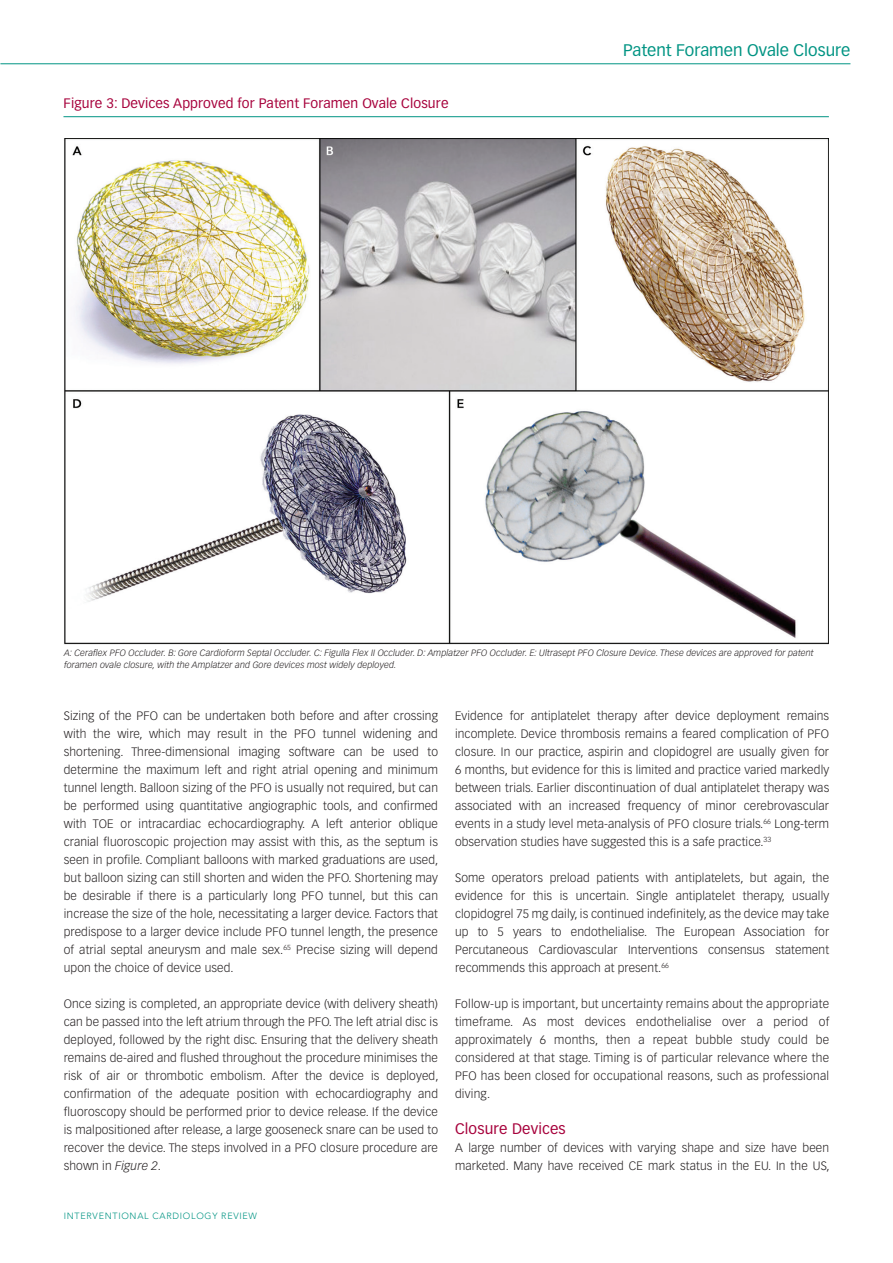
<style>
.page{position:relative;width:893px;height:1263px;background:#fff}
.page>*{position:absolute;margin:0;border:0;box-sizing:border-box;transform-origin:0 0}
.t1{font:16.5px "Vectora LT Std";color:#009483}
._09b_HEADING_B{font:15px "Vectora LT Std";letter-spacing:.01em;color:#a7023c}
._11_FIG-TABLE_HEADIN{font:13.5px "Vectora LT Std";letter-spacing:.01em;color:#a7023c}
._10_BODY_TEXT{font:300 12px/18px "Vectora LT Std";letter-spacing:.01em;color:#231f20;text-align:justify}
._11a_CAPTION_FIG-TAB{font:italic 300 9px/12px "Vectora LT Std";letter-spacing:.01em;color:#231f20}
.t2{font:300 9px "Avenir LT Std";letter-spacing:.08em;color:#009483}
.s1{font-style:italic}
</style>
<div class="page">
<hr style="left:0;top:64px;width:850px;height:1px;background:#009483">
<hr style="left:63px;top:116px;width:766px;height:1px;background:#009483">
<img style="left:64px;top:138px;width:765px;height:507px">
<p class="_11_FIG-TABLE_HEADIN" style="left:63px;top:95px;width:386px">Figure 3: Devices Approved for Patent Foramen Ovale Closure</p>
<h1 class="t1" style="left:623px;top:41px;width:229px">Patent Foramen Ovale Closure</h1>
<p class="_11a_CAPTION_FIG-TAB" style="left:64px;top:647px;width:751px">A: Ceraflex PFO Occluder. B: Gore Cardioform Septal Occluder. C: Figulla Flex II Occluder. D: Amplatzer PFO Occluder. E: Ultrasept PFO Closure Device. These devices are approved for patent foramen ovale closure, with the Amplatzer and Gore devices most widely deployed.</p>
<p class="_10_BODY_TEXT" style="left:64px;top:707px;width:376px">Sizing of the PFO can be undertaken both before and after crossing with the wire, which may result in the PFO tunnel widening and shortening. Three-dimensional imaging software can be used to determine the maximum left and right atrial opening and minimum tunnel length. Balloon sizing of the PFO is usually not required, but can be performed using quantitative angiographic tools, and confirmed with TOE or intracardiac echocardiography. A left anterior oblique cranial fluoroscopic projection may assist with this, as the septum is seen in profile. Compliant balloons with marked graduations are used, but balloon sizing can still shorten and widen the PFO. Shortening may be desirable if there is a particularly long PFO tunnel, but this can increase the size of the hole, necessitating a larger device. Factors that predispose to a larger device include PFO tunnel length, the presence of atrial septal aneurysm and male sex.<sup>65</sup> Precise sizing will depend upon the choice of device used.</p>
<p class="_10_BODY_TEXT" style="left:64px;top:995px;width:376px">Once sizing is completed, an appropriate device (with delivery sheath) can be passed into the left atrium through the PFO. The left atrial disc is deployed, followed by the right disc. Ensuring that the delivery sheath remains de-aired and flushed throughout the procedure minimises the risk of air or thrombotic embolism. After the device is deployed, confirmation of the adequate position with echocardiography and fluoroscopy should be performed prior to device release. If the device is malpositioned after release, a large gooseneck snare can be used to recover the device. The steps involved in a PFO closure procedure are shown in <span class="s1">Figure 2</span>.</p>
<p class="t2" style="left:64px;top:1210px;width:195px">INTERVENTIONAL CARDIOLOGY REVIEW</p>
<p class="_10_BODY_TEXT" style="left:455px;top:707px;width:376px">Evidence for antiplatelet therapy after device deployment remains incomplete. Device thrombosis remains a feared complication of PFO closure. In our practice, aspirin and clopidogrel are usually given for 6 months, but evidence for this is limited and practice varied markedly between trials. Earlier discontinuation of dual antiplatelet therapy was associated with an increased frequency of minor cerebrovascular events in a study level meta-analysis of PFO closure trials.<sup>66</sup> Long-term observation studies have suggested this is a safe practice.<sup>33</sup></p>
<p class="_10_BODY_TEXT" style="left:455px;top:869px;width:376px">Some operators preload patients with antiplatelets, but again, the evidence for this is uncertain. Single antiplatelet therapy, usually clopidogrel 75 mg daily, is continued indefinitely, as the device may take up to 5 years to endothelialise. The European Association for Percutaneous Cardiovascular Interventions consensus statement recommends this approach at present.<sup>66</sup></p>
<p class="_10_BODY_TEXT" style="left:455px;top:995px;width:376px">Follow-up is important, but uncertainty remains about the appropriate timeframe. As most devices endothelialise over a period of approximately 6 months, then a repeat bubble study could be considered at that stage. Timing is of particular relevance where the PFO has been closed for occupational reasons, such as professional diving.</p>
<p class="_09b_HEADING_B" style="left:455px;top:1120px;width:112px">Closure Devices</p>
<p class="_10_BODY_TEXT" style="left:455px;top:1139px;width:376px">A large number of devices with varying shape and size have been marketed. Many have received CE mark status in the EU. In the US,</p>
</div>
